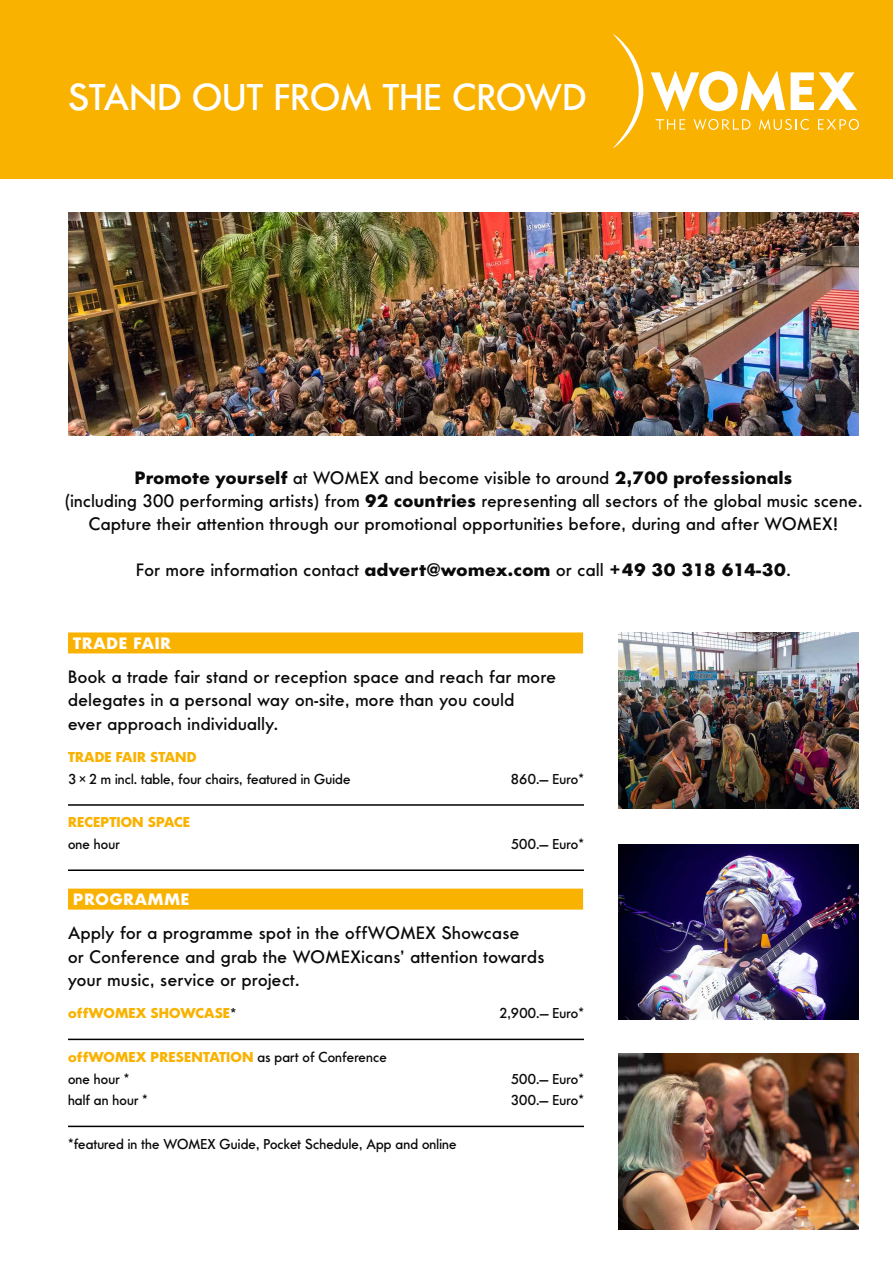
<style>
.page{position:relative;width:893px;height:1263px;background:#fff}
.page>*{position:absolute;margin:0;border:0;box-sizing:border-box;transform-origin:0 0}
.t1{font:500 39px "Futura No 2 D";letter-spacing:.01em;color:#fff}
.t2{font:500 18.75px/23.2px "Futura No 2 D";letter-spacing:.03em;color:#0a0a0b}
.t3{font:700 17.25px "Futura No 2 D";letter-spacing:.05em;color:#fff}
.t4{font:500 15px/21.8px "Futura No 2 D";letter-spacing:.01em;color:#0a0a0b}
.t5{font:700 15px "Futura No 2 D";letter-spacing:.01em;color:#f9b200}
.s1{font-weight:700}
.s2{color:#0a0a0b}
.s3{font-weight:700;color:#f9b200}
</style>
<div class="page">
<div style="left:0;top:0;width:893px;height:179px;background:#f9b200"></div>
<svg style="left:656px;top:119px;width:29px;height:11px"></svg>
<svg style="left:694px;top:119px;width:56px;height:11px"></svg>
<svg style="left:759px;top:119px;width:50px;height:11px"></svg>
<svg style="left:818px;top:119px;width:41px;height:11px"></svg>
<svg style="left:651px;top:71px;width:134px;height:40px"></svg>
<svg style="left:791px;top:72px;width:66px;height:38px"></svg>
<svg style="left:613px;top:34px;width:30px;height:114px"></svg>
<div style="left:68px;top:632px;width:515px;height:21px;background:#f9b200"></div>
<div style="left:68px;top:889px;width:515px;height:21px;background:#f9b200"></div>
<hr style="left:68px;top:804px;width:516px;height:2px;background:#000">
<hr style="left:68px;top:869px;width:516px;height:2px;background:#000">
<hr style="left:68px;top:1039px;width:516px;height:1px;background:#000">
<hr style="left:68px;top:1126px;width:516px;height:1px;background:#000">
<img style="left:68px;top:213px;width:791px;height:222px">
<img style="left:618px;top:844px;width:241px;height:175px">
<img style="left:618px;top:1053px;width:241px;height:176px">
<img style="left:618px;top:633px;width:241px;height:176px">
<h1 class="t1" style="left:68px;top:74px;width:520px">STAND OUT FROM THE CROWD</h1>
<p class="t2" style="left:65px;top:466px;width:799px;text-align:center"><span class="s1">Promote yourself</span> at WOMEX and become visible to around <span class="s1">2,700 professionals<br></span>(including 300 performing artists) from <span class="s1">92 countries</span> representing all sectors of the global music scene.<br>Capture their attention through our promotional opportunities before, during and after WOMEX!</p>
<p class="t2" style="left:136px;top:558px;width:656px">For more information contact <span class="s1">advert@womex.com</span> or call <span class="s1">+49 30 318 614-30</span>.</p>
<p class="t3" style="left:73px;top:633px;width:99px">TRADE FAIR</p>
<p class="t2" style="left:68px;top:665px;width:489px">Book a trade fair stand or reception space and reach far more delegates in a personal way on-site, more than you could<br>ever approach individually.</p>
<p class="t5" style="left:68px;top:748px;width:130px">TRADE FAIR STAND</p>
<p class="t4" style="left:68px;top:768px;width:284px">3 × 2 m incl. table, four chairs, featured in Guide</p>
<p class="t4" style="left:511px;top:768px;width:75px">860.— Euro*</p>
<p class="t5" style="left:68px;top:814px;width:123px">RECEPTION SPACE</p>
<p class="t4" style="left:68px;top:833px;width:53px">one hour</p>
<p class="t4" style="left:511px;top:833px;width:75px">500.— Euro*</p>
<p class="t3" style="left:73px;top:889px;width:118px">PROGRAMME</p>
<p class="t2" style="left:68px;top:921px;width:478px">Apply for a programme spot in the offWOMEX Showcase<br>or Conference and grab the WOMEXicans’ attention towards your music, service or project.</p>
<p class="t5" style="left:68px;top:1004px;width:170px">offWOMEX SHOWCASE<span class="s2">*</span></p>
<p class="t4" style="left:499px;top:1002px;width:86px">2,900.— Euro*</p>
<p class="t4" style="left:68px;top:1046px;width:320px"><span class="s3">offWOMEX PRESENTATION</span> as part of Conference one hour *</p>
<p class="t4" style="left:511px;top:1068px;width:75px">500.— Euro*</p>
<p class="t4" style="left:68px;top:1089px;width:81px">half an hour *</p>
<p class="t4" style="left:511px;top:1089px;width:75px">300.— Euro*</p>
<p class="t4" style="left:68px;top:1133px;width:390px">*featured in the WOMEX Guide, Pocket Schedule, App and online</p>
</div>
